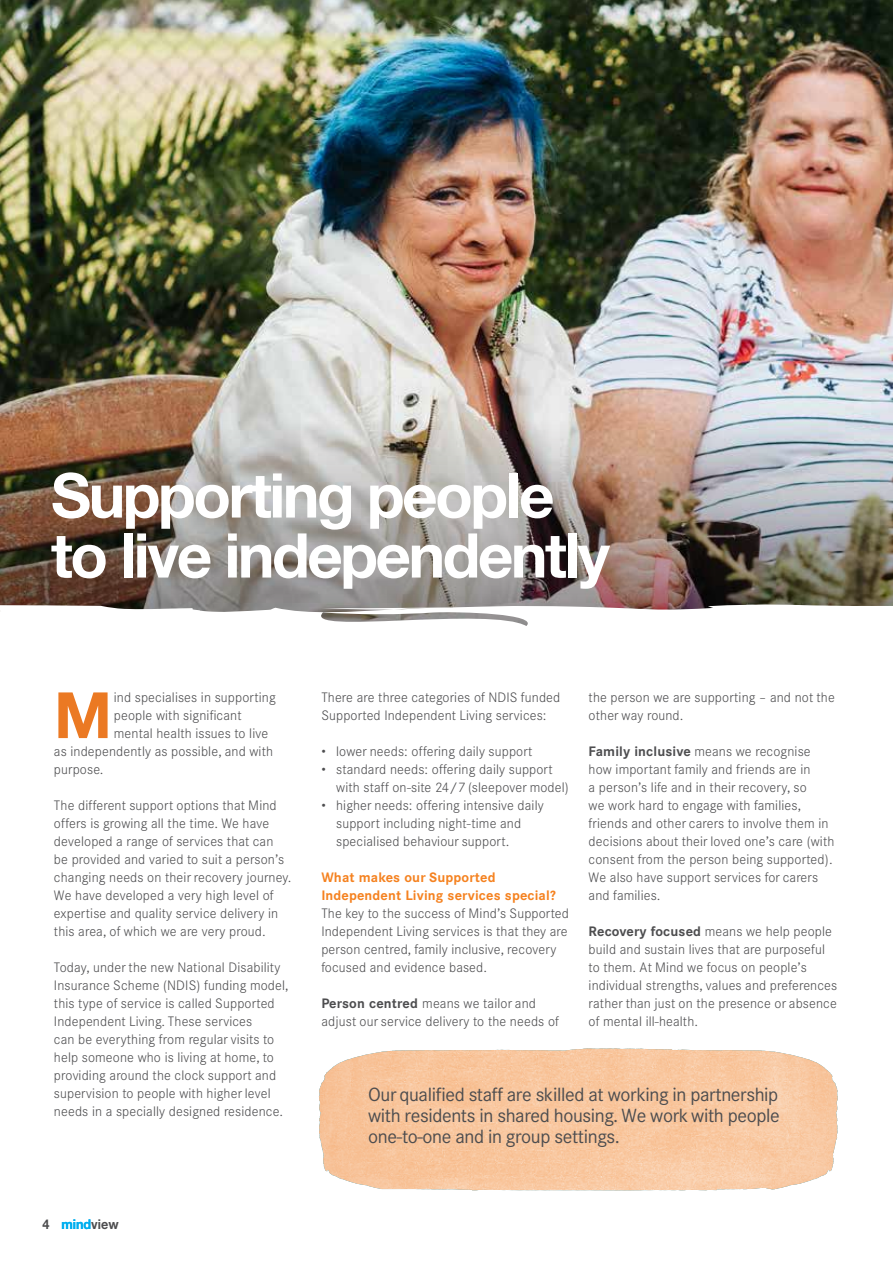
<style>
.page{position:relative;width:893px;height:1263px;background:#fff}
.page>*{position:absolute;margin:0;border:0;box-sizing:border-box;transform-origin:0 0}
.t1{font:700 63.9px "Helvetica Neue LT Std";color:#eb7923}
.t2{font:700 61.8px/60px "Helvetica Neue LT Std";letter-spacing:-.04em;color:#fff}
.t3{font:18.75px/21px "Corporate SBQ";letter-spacing:-.02em;color:#4d4d4f;text-align:justify}
.t4{font:300 13.5px/18px "Corporate SBQ";letter-spacing:.01em;color:#4d4d4f}
.t5{font:700 13.5px/18px "Corporate SBQ";letter-spacing:.01em;color:#f58220}
.t6{font:700 13.5px "Helvetica Neue LT Std";color:#4d4d4f;scale:.93 1}
.s1{color:#00aeef}
.s2{font-weight:700}
</style>
<div class="page">
<img style="left:0;top:0;width:893px;height:417px">
<img style="left:0;top:417px;width:893px;height:187px">
<svg style="left:0;top:604px;width:893px;height:22px"></svg>
<svg style="left:319px;top:1048px;width:519px;height:142px;background:#f8c9a4"></svg>
<svg style="left:596px;top:1048px;width:13px;height:3px"></svg>
<img style="left:402px;top:1048px;width:194px;height:3px">
<h2 class="t2" style="left:51px;top:464px;width:560px">Supporting people to live independently</h2>
<h1 class="t1" style="left:54px;top:676px;width:59px">M</h1>
<p class="t4" style="left:114px;top:688px;width:163px">ind specialises in supporting</p>
<p class="t4" style="left:114px;top:706px;width:129px">people with significant</p>
<p class="t4" style="left:114px;top:724px;width:156px">mental health issues to live</p>
<p class="t4" style="left:54px;top:742px;width:221px">as independently as possible, and with</p>
<p class="t4" style="left:54px;top:760px;width:51px">purpose.</p>
<p class="t4" style="left:54px;top:796px;width:239px">The different support options that Mind offers is growing all the time. We have developed a range of services that can<br>be provided and varied to suit a person’s changing needs on their recovery journey.<br>We have developed a very high level of expertise and quality service delivery in this area, of which we are very proud.</p>
<p class="t4" style="left:54px;top:958px;width:236px">Today, under the new National Disability Insurance Scheme (NDIS) funding model, this type of service is called Supported Independent Living. These services<br>can be everything from regular visits to help someone who is living at home, to providing around the clock support and supervision to people with higher level needs in a specially designed residence.</p>
<p class="t6" style="left:43px;top:1216px;width:83px">4 <span class="s1">mind</span>view</p>
<p class="t4" style="left:321px;top:688px;width:241px">There are three categories of NDIS funded<br>Supported Independent Living services:</p>
<p class="t4" style="left:321px;top:742px;width:213px">• lower needs: offering daily support</p>
<p class="t4" style="left:336px;top:760px;width:234px;text-indent:-15px">• standard needs: offering daily support with staff on-site 24/7 (sleepover model)</p>
<p class="t4" style="left:336px;top:796px;width:209px;text-indent:-15px">• higher needs: offering intensive daily support including night-time and specialised behaviour support.</p>
<p class="t5" style="left:321px;top:868px;width:236px">What makes our Supported<br>Independent Living services special?</p>
<p class="t4" style="left:321px;top:904px;width:249px">The key to the success of Mind’s Supported Independent Living services is that they are person centred, family inclusive, recovery focused and evidence based.</p>
<p class="t4" style="left:321px;top:994px;width:239px"><span class="s2">Person centred</span> means we tailor and adjust our service delivery to the needs of</p>
<p class="t4" style="left:589px;top:688px;width:248px">the person we are supporting – and not the other way round.</p>
<p class="t4" style="left:589px;top:742px;width:247px"><span class="s2">Family inclusive</span> means we recognise how important family and friends are in<br>a person’s life and in their recovery, so<br>we work hard to engage with families, friends and other carers to involve them in decisions about their loved one’s care (with consent from the person being supported).<br>We also have support services for carers and families.</p>
<p class="t4" style="left:589px;top:922px;width:250px"><span class="s2">Recovery focused</span> means we help people build and sustain lives that are purposeful to them. At Mind we focus on people’s individual strengths, values and preferences rather than just on the presence or absence of mental ill-health.</p>
<h3 class="t3" style="left:368px;top:1084px;width:413px">Our qualified staff are skilled at working in partnership with residents in shared housing. We work with people one-to-one and in group settings.</h3>
</div>
